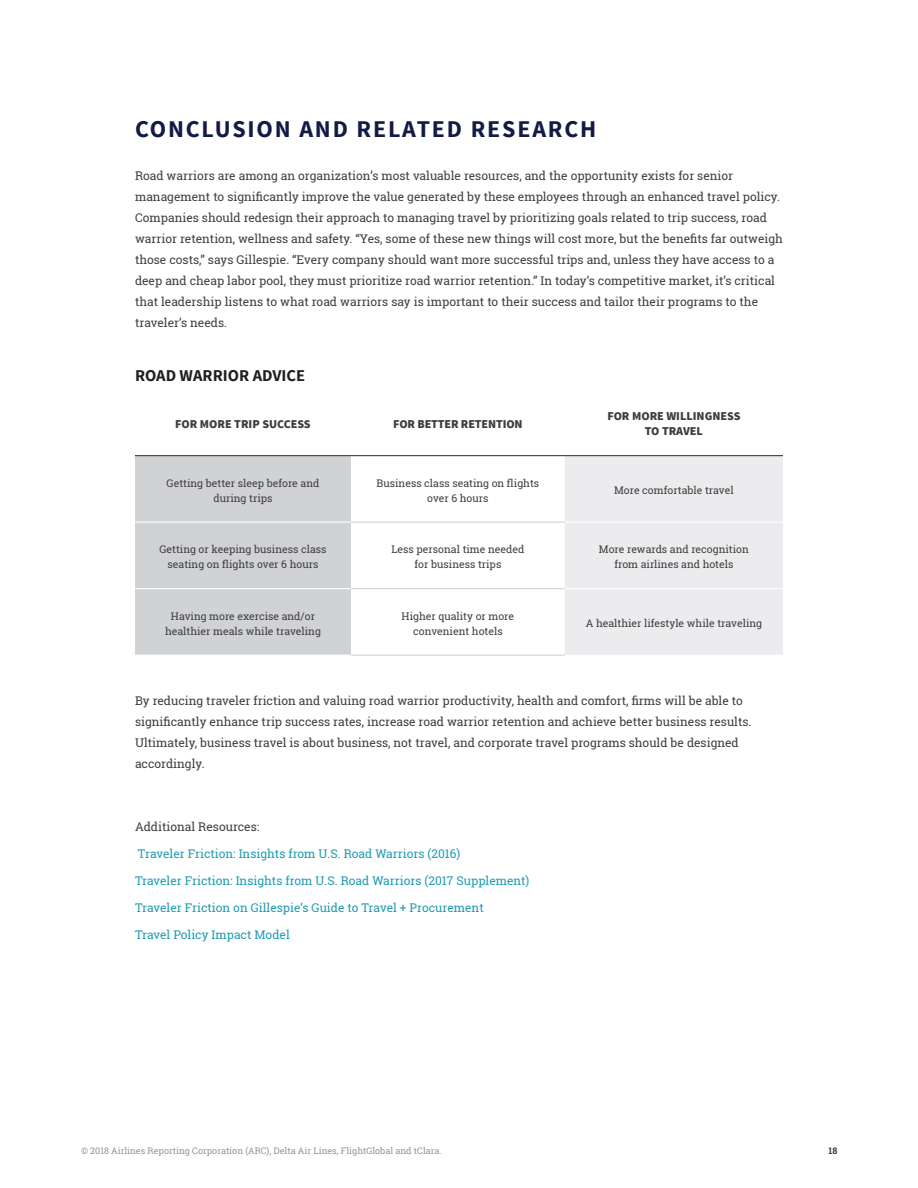
<style>
.page{position:relative;width:918px;height:1188px;background:#fff}
.page>*{position:absolute;margin:0;border:0;box-sizing:border-box;transform-origin:0 0}
.t1{font:700 24px "Source Sans Pro";letter-spacing:.075em;color:#111b45}
.t2{font:700 16.5px "Source Sans Pro";color:#231f20}
.t3{font:12px/21px "Roboto Slab";color:#3e3e3f}
.t4{font:12px "Roboto Slab";color:#209bb0}
.t5{font:900 12px "Source Sans Pro";color:#3e3e3f}
.t6{font:10.5px/15px "Roboto Slab";color:#3e3e3f;text-align:center}
.t7{font:9px "Roboto Slab";color:#939598}
.t8{font:700 9px "Roboto Slab";color:#3e3e3f}
</style>
<div class="page">
<svg style="left:135px;top:456px;width:648px;height:199px"></svg>
<hr style="left:135px;top:455px;width:216px;height:1px;background:#3e3e3f">
<hr style="left:351px;top:455px;width:214px;height:1px;background:#3e3e3f">
<hr style="left:565px;top:455px;width:218px;height:1px;background:#3e3e3f">
<hr style="left:135px;top:522px;width:216px;height:1px;background:#fff">
<hr style="left:565px;top:522px;width:218px;height:1px;background:#fff">
<hr style="left:135px;top:588px;width:216px;height:1px;background:#fff">
<hr style="left:565px;top:588px;width:218px;height:1px;background:#fff">
<hr style="left:351px;top:522px;width:214px;height:1px;background:#d1d2d4">
<hr style="left:351px;top:588px;width:214px;height:1px;background:#d1d2d4">
<hr style="left:351px;top:655px;width:214px;height:1px;background:#d1d2d4">
<p class="t1" style="left:135px;top:113px;width:463px">CONCLUSION AND RELATED RESEARCH</p>
<p class="t3" style="left:135px;top:165px;width:650px">Road warriors are among an organization’s most valuable resources, and the opportunity exists for senior management to significantly improve the value generated by these employees through an enhanced travel policy.<br>Companies should redesign their approach to managing travel by prioritizing goals related to trip success, road warrior retention, wellness and safety. “Yes, some of these new things will cost more, but the benefits far outweigh those costs,” says Gillespie. “Every company should want more successful trips and, unless they have access to a deep and cheap labor pool, they must prioritize road warrior retention.” In today’s competitive market, it’s critical that leadership listens to what road warriors say is important to their success and tailor their programs to the traveler’s needs.</p>
<p class="t2" style="left:135px;top:365px;width:172px">ROAD WARRIOR ADVICE</p>
<p class="t5" style="left:175px;top:416px;width:137px">FOR MORE TRIP SUCCESS</p>
<p class="t5" style="left:393px;top:416px;width:131px">FOR BETTER RETENTION</p>
<p class="t5" style="left:607px;top:409px;width:135px">FOR MORE WILLINGNESS</p>
<p class="t5" style="left:645px;top:424px;width:60px">TO TRAVEL</p>
<p class="t6" style="left:167px;top:475px;width:154px">Getting better sleep before and during trips</p>
<p class="t6" style="left:377px;top:475px;width:164px">Business class seating on flights over 6 hours</p>
<p class="t6" style="left:614px;top:483px;width:121px">More comfortable travel</p>
<p class="t6" style="left:159px;top:542px;width:169px">Getting or keeping business class seating on flights over 6 hours</p>
<p class="t6" style="left:392px;top:542px;width:134px">Less personal time needed</p>
<p class="t6" style="left:414px;top:557px;width:88px">for business trips</p>
<p class="t6" style="left:165px;top:608px;width:157px">Having more exercise and/or healthier meals while traveling</p>
<p class="t6" style="left:402px;top:608px;width:114px">Higher quality or more</p>
<p class="t6" style="left:413px;top:623px;width:91px">convenient hotels</p>
<p class="t6" style="left:599px;top:542px;width:151px">More rewards and recognition</p>
<p class="t6" style="left:614px;top:557px;width:121px">from airlines and hotels</p>
<p class="t6" style="left:586px;top:616px;width:178px">A healthier lifestyle while traveling</p>
<p class="t3" style="left:135px;top:690px;width:618px">By reducing traveler friction and valuing road warrior productivity, health and comfort, firms will be able to significantly enhance trip success rates, increase road warrior retention and achieve better business results.<br>Ultimately, business travel is about business, not travel, and corporate travel programs should be designed accordingly.</p>
<p class="t3" style="left:135px;top:816px;width:126px">Additional Resources:</p>
<p class="t4" style="left:138px;top:845px;width:324px">Traveler Friction: Insights from U.S. Road Warriors (2016)</p>
<p class="t4" style="left:135px;top:872px;width:396px">Traveler Friction: Insights from U.S. Road Warriors (2017 Supplement)</p>
<p class="t4" style="left:135px;top:899px;width:350px">Traveler Friction on Gillespie’s Guide to Travel + Procurement</p>
<p class="t4" style="left:135px;top:926px;width:156px">Travel Policy Impact Model</p>
<p class="t7" style="left:81px;top:1145px;width:362px">© 2018 Airlines Reporting Corporation (ARC), Delta Air Lines, FlightGlobal and tClara.</p>
<p class="t8" style="left:828px;top:1144px;width:10px">18</p>
</div>
